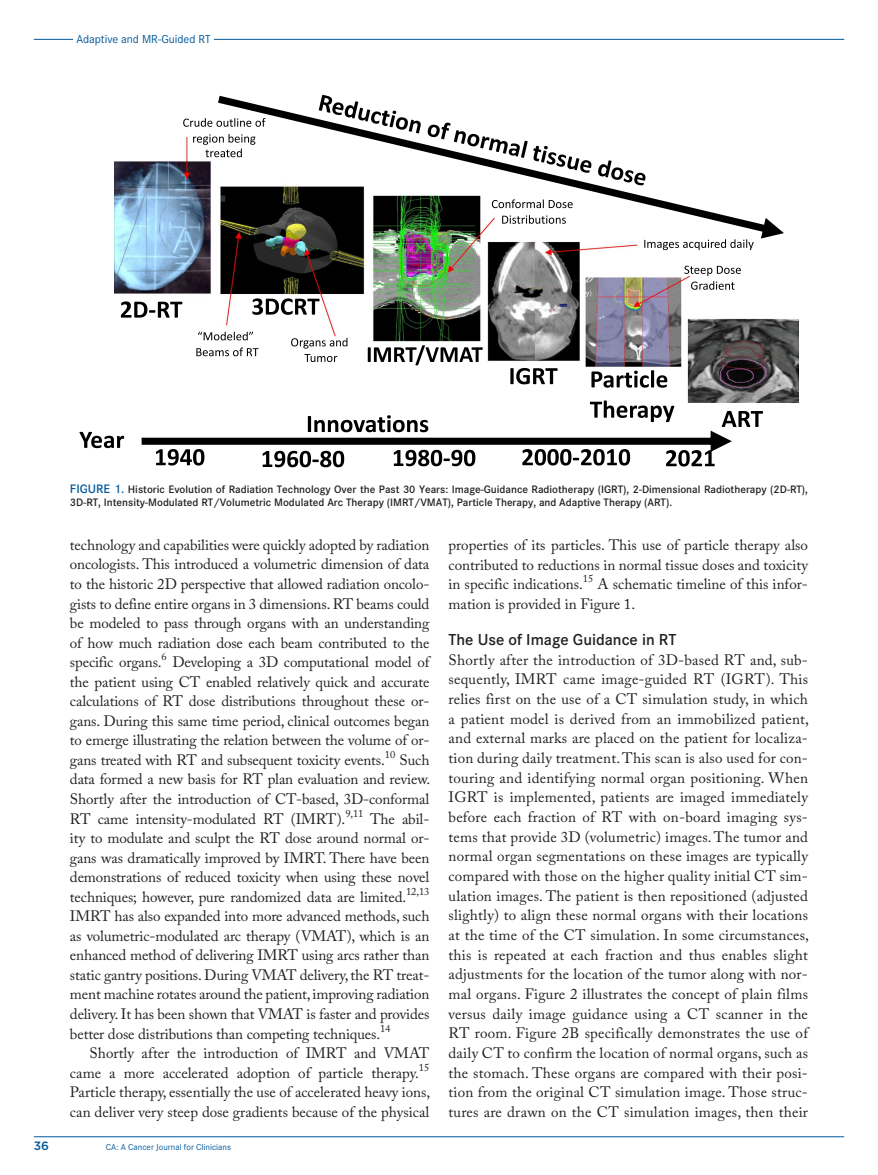
<style>
.page{position:relative;width:878px;height:1175px;background:#fff}
.page>*{position:absolute;margin:0;border:0;box-sizing:border-box;transform-origin:0 0}
.t1{font:600 16.5px "Corporate S";color:#231f20}
.t2{font:15px/19.5px "Adobe Caslon Pro";color:#231f20;text-align:justify}
.t3{font:12px "Corporate S";color:#00599b}
.t4{font:500 12px "Gotham";color:#00599b}
.t5{font:600 11.25px/12.8px "Corporate S";color:#231f20}
.t6{font:9px "Corporate S";color:#00599b}
.s1{font-size:12.75px;color:#00599b}
</style>
<div class="page">
<hr style="left:34px;top:39px;width:810px;height:1px;background:#00599b">
<div style="left:74px;top:35px;width:140px;height:8px;background:#fff"></div>
<hr style="left:34px;top:1136px;width:810px;height:1px;background:#00599b">
<img style="left:115px;top:138px;width:683px;height:265px">
<svg style="left:218px;top:96px;width:566px;height:142px"></svg>
<svg style="left:319px;top:95px;width:326px;height:90px"></svg>
<svg style="left:121px;top:301px;width:61px;height:17px"></svg>
<svg style="left:368px;top:345px;width:114px;height:20px"></svg>
<svg style="left:510px;top:368px;width:47px;height:16px"></svg>
<svg style="left:252px;top:298px;width:67px;height:17px"></svg>
<svg style="left:79px;top:432px;width:45px;height:16px"></svg>
<svg style="left:198px;top:332px;width:55px;height:8px"></svg>
<svg style="left:196px;top:347px;width:62px;height:9px"></svg>
<svg style="left:291px;top:338px;width:56px;height:10px"></svg>
<svg style="left:304px;top:354px;width:33px;height:8px"></svg>
<svg style="left:492px;top:199px;width:80px;height:9px"></svg>
<svg style="left:502px;top:215px;width:64px;height:9px"></svg>
<svg style="left:644px;top:239px;width:109px;height:11px"></svg>
<svg style="left:684px;top:266px;width:57px;height:24px"></svg>
<svg style="left:591px;top:370px;width:76px;height:17px"></svg>
<svg style="left:142px;top:400px;width:621px;height:67px"></svg>
<svg style="left:183px;top:118px;width:82px;height:9px"></svg>
<svg style="left:193px;top:134px;width:62px;height:23px"></svg>
<p class="t3" style="left:76px;top:33px;width:136px">Adaptive and MR-Guided RT</p>
<p class="t5" style="left:70px;top:483px;width:739px"><span class="s1">FIGURE 1.</span> Historic Evolution of Radiation Technology Over the Past 30 Years: Image-Guidance Radiotherapy (IGRT), 2-Dimensional Radiotherapy (2D-RT),<br>3D-RT, Intensity-Modulated RT/Volumetric Modulated Arc Therapy (IMRT/VMAT), Particle Therapy, and Adaptive Therapy (ART).</p>
<p class="t2" style="left:70px;top:535px;width:362px">technology and capabilities were quickly adopted by radiation oncologists. This introduced a volumetric dimension of data to the historic 2D perspective that allowed radiation oncolo&shy;gists to define entire organs in 3 dimensions. RT beams could be modeled to pass through organs with an understanding of how much radiation dose each beam contributed to the specific organs.<sup>6</sup> Developing a 3D computational model of the patient using CT enabled relatively quick and accurate calculations of RT dose distributions throughout these or&shy;gans. During this same time period, clinical outcomes began to emerge illustrating the relation between the volume of or&shy;gans treated with RT and subsequent toxicity events.<sup>10</sup> Such data formed a new basis for RT plan evaluation and review.<br>Shortly after the introduction of CT-based, 3D-conformal RT came intensity-modulated RT (IMRT).<sup>9,11</sup> The abil&shy;ity to modulate and sculpt the RT dose around normal or&shy;gans was dramatically improved by IMRT. There have been demonstrations of reduced toxicity when using these novel techniques; however, pure randomized data are limited.<sup>12,13<br></sup>IMRT has also expanded into more advanced methods, such as volumetric-modulated arc therapy (VMAT), which is an enhanced method of delivering IMRT using arcs rather than static gantry positions. During VMAT delivery, the RT treat&shy;ment machine rotates around the patient, improving radiation delivery. It has been shown that VMAT is faster and provides better dose distributions than competing techniques.<sup>14</sup></p>
<p class="t2" style="left:70px;top:1043px;width:362px;text-indent:20px">Shortly after the introduction of IMRT and VMAT came a more accelerated adoption of particle therapy.<sup>15<br></sup>Particle therapy, essentially the use of accelerated heavy ions, can deliver very steep dose gradients because of the physical</p>
<p class="t4" style="left:34px;top:1138px;width:17px">36</p>
<p class="t6" style="left:106px;top:1141px;width:127px">CA: A Cancer Journal for Clinicians</p>
<p class="t2" style="left:448px;top:535px;width:361px">properties of its particles. This use of particle therapy also contributed to reductions in normal tissue doses and toxicity in specific indications.<sup>15</sup> A schematic timeline of this infor&shy;mation is provided in Figure 1.</p>
<p class="t1" style="left:448px;top:630px;width:229px">The Use of Image Guidance in RT</p>
<p class="t2" style="left:448px;top:649px;width:362px">Shortly after the introduction of 3D-based RT and, sub&shy;sequently, IMRT came image-guided RT (IGRT). This relies first on the use of a CT simulation study, in which a patient model is derived from an immobilized patient, and external marks are placed on the patient for localiza&shy;tion during daily treatment. This scan is also used for con&shy;touring and identifying normal organ positioning. When IGRT is implemented, patients are imaged immediately before each fraction of RT with on-board imaging sys&shy;tems that provide 3D (volumetric) images. The tumor and normal organ segmentations on these images are typically compared with those on the higher quality initial CT sim&shy;ulation images. The patient is then repositioned (adjusted slightly) to align these normal organs with their locations at the time of the CT simulation. In some circumstances, this is repeated at each fraction and thus enables slight adjustments for the location of the tumor along with nor&shy;mal organs. Figure 2 illustrates the concept of plain films versus daily image guidance using a CT scanner in the RT room. Figure 2B specifically demonstrates the use of daily CT to confirm the location of normal organs, such as the stomach. These organs are compared with their posi&shy;tion from the original CT simulation image. Those struc&shy;tures are drawn on the CT simulation images, then their</p>
</div>
